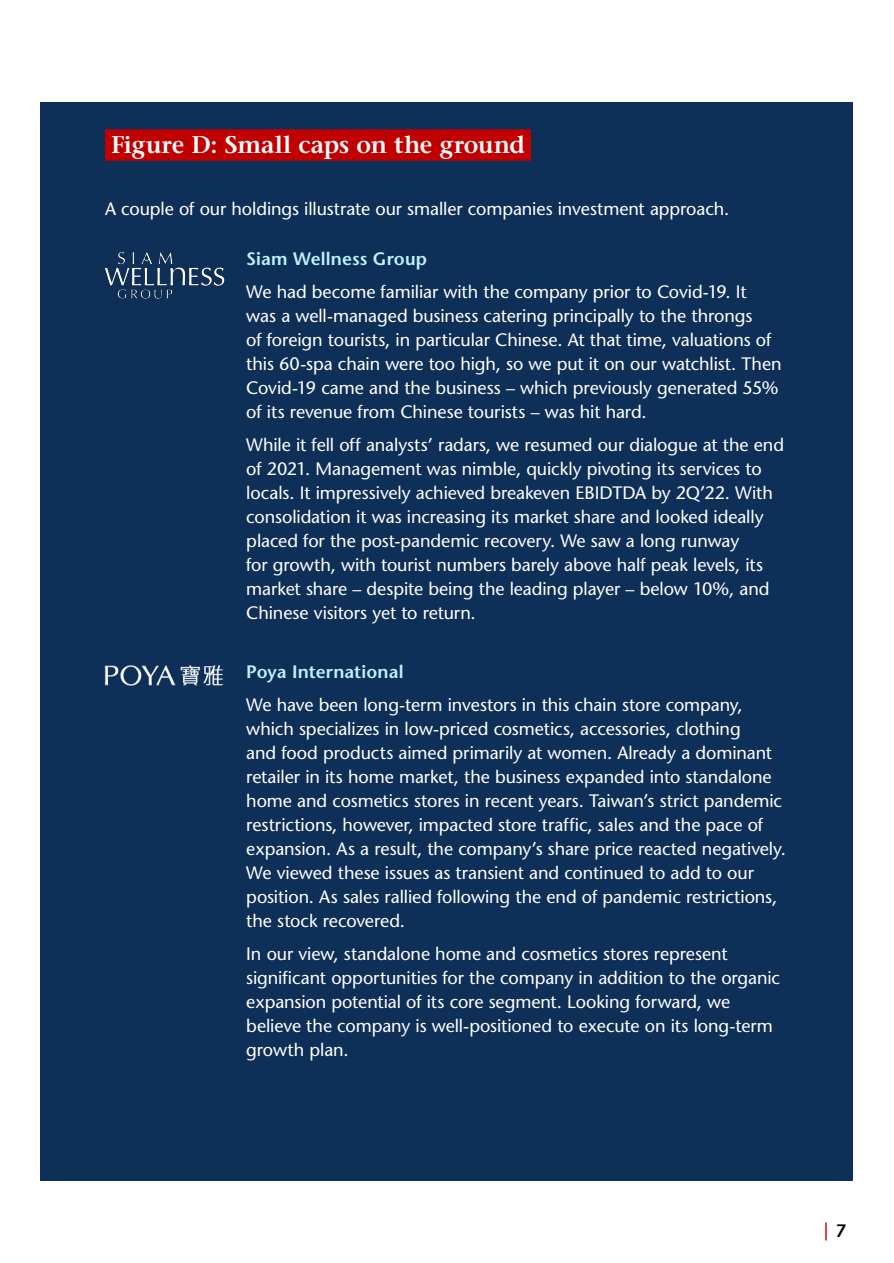
<style>
.page{position:relative;width:894px;height:1263px;background:#fff}
.page>*{position:absolute;margin:0;border:0;box-sizing:border-box;transform-origin:0 0}
._30_Graph_title_red{font:600 24px "Stone Serif Std";color:#fff}
._00_Holdings_Body{font:500 18px/24px "Stone Sans Std";letter-spacing:-.005em;color:#fff}
._00_Holdings_Subhead{font:600 18px "Stone Sans Std";letter-spacing:.01em;color:#bff1ff}
.t1{font:600 18px "Stone Sans Std";color:#c00000}
.s1{color:#000}
</style>
<div class="page">
<div style="left:40px;top:103px;width:814px;height:1078px;background:#0e2f57"></div>
<div style="left:105px;top:129px;width:426px;height:32px;background:#c00000"></div>
<img style="left:104px;top:252px;width:121px;height:47px">
<img style="left:104px;top:665px;width:120px;height:21px">
<p class="_30_Graph_title_red" style="left:111px;top:131px;width:416px">Figure D: Small caps on the ground</p>
<p class="_00_Holdings_Body" style="left:105px;top:197px;width:626px">A couple of our holdings illustrate our smaller companies investment approach.</p>
<p class="_00_Holdings_Subhead" style="left:246px;top:248px;width:182px">Siam Wellness Group</p>
<p class="_00_Holdings_Body" style="left:246px;top:280px;width:537px">We had become familiar with the company prior to Covid-19. It<br>was a well-managed business catering principally to the throngs<br>of foreign tourists, in particular Chinese. At that time, valuations of this 60-spa chain were too high, so we put it on our watchlist. Then Covid-19 came and the business – which previously generated 55% of its revenue from Chinese tourists – was hit hard.</p>
<p class="_00_Holdings_Body" style="left:246px;top:433px;width:539px">While it fell off analysts’ radars, we resumed our dialogue at the end of 2021. Management was nimble, quickly pivoting its services to locals. It impressively achieved breakeven EBIDTDA by 2Q’22. With consolidation it was increasing its market share and looked ideally placed for the post-pandemic recovery. We saw a long runway<br>for growth, with tourist numbers barely above half peak levels, its market share – despite being the leading player – below 10%, and Chinese visitors yet to return.</p>
<p class="_00_Holdings_Subhead" style="left:246px;top:661px;width:159px">Poya International</p>
<p class="_00_Holdings_Body" style="left:246px;top:693px;width:541px">We have been long-term investors in this chain store company, which specializes in low-priced cosmetics, accessories, clothing<br>and food products aimed primarily at women. Already a dominant retailer in its home market, the business expanded into standalone home and cosmetics stores in recent years. Taiwan’s strict pandemic restrictions, however, impacted store traffic, sales and the pace of expansion. As a result, the company’s share price reacted negatively.<br>We viewed these issues as transient and continued to add to our position. As sales rallied following the end of pandemic restrictions, the stock recovered.</p>
<p class="_00_Holdings_Body" style="left:246px;top:942px;width:535px">In our view, standalone home and cosmetics stores represent significant opportunities for the company in addition to the organic expansion potential of its core segment. Looking forward, we believe the company is well-positioned to execute on its long-term growth plan.</p>
<p class="t1" style="left:824px;top:1219px;width:24px">| <span class="s1">7</span></p>
</div>
